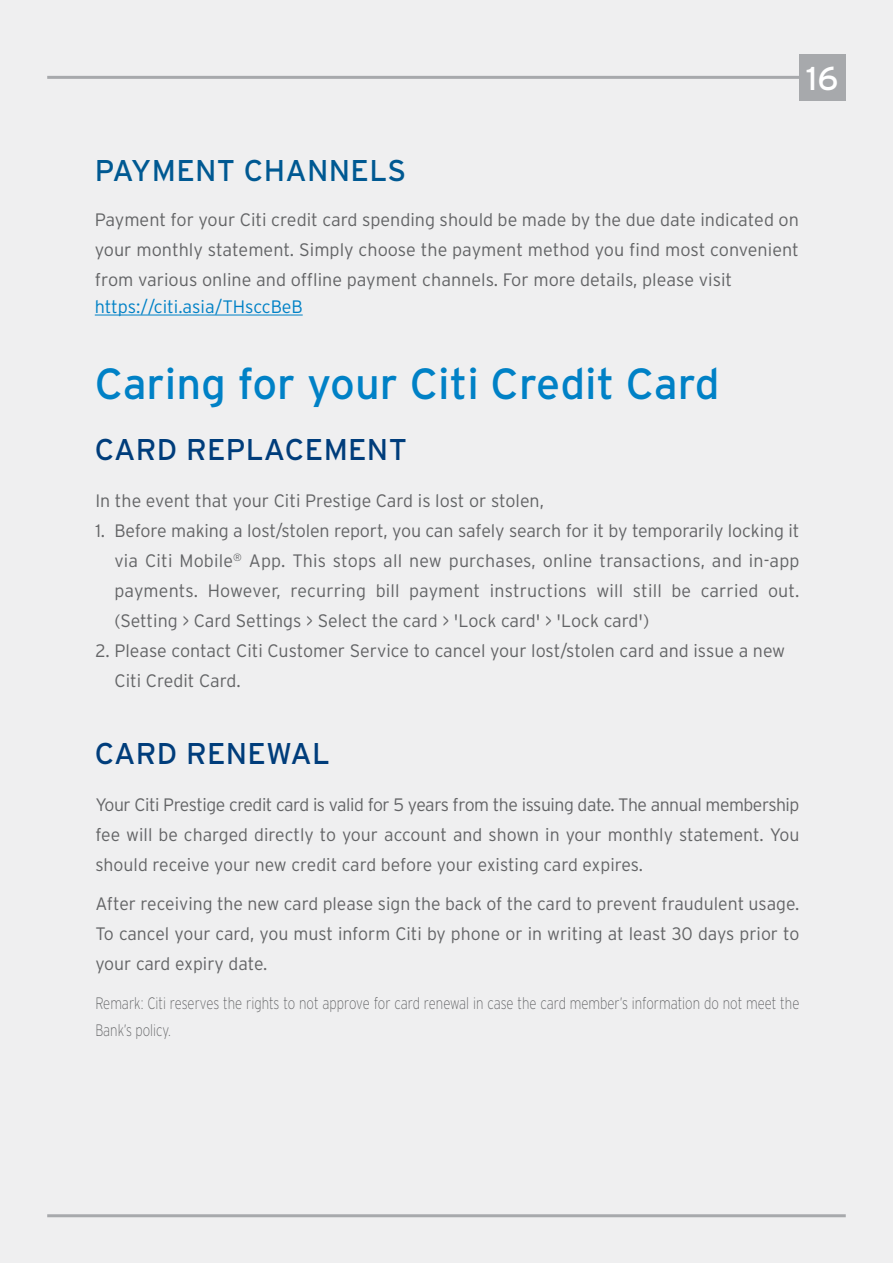
<style>
.page{position:relative;width:893px;height:1263px;background:#efeff0}
.page>*{position:absolute;margin:0;border:0;box-sizing:border-box;transform-origin:0 0}
.t1{font:43.5px "Interstate";color:#0081c6}
.t2{font:33px "Interstate";color:#fff}
.t3{font:30px "Interstate";letter-spacing:.01em;color:#003d7b}
.t4{font:30px "Interstate";letter-spacing:.01em;color:#005992}
.t5{font:300 18px/30px "Interstate";color:#636466;text-align:justify}
.t6{font:300 18px "Interstate";letter-spacing:-.005em;color:#0081c6}
.t7{font:200 16.5px/27px "Interstate";color:#636466;scale:.8 1}
</style>
<div class="page">
<hr style="left:47px;top:1214px;width:799px;height:3px;background:#a7a9ac">
<hr style="left:47px;top:76px;width:799px;height:3px;background:#a7a9ac">
<div style="left:799px;top:54px;width:47px;height:47px;background:#a7a9ac"></div>
<hr style="left:95px;top:315px;width:208px;height:1px;background:#0081c6">
<h2 class="t2" style="left:806px;top:60px;width:34px">16</h2>
<h3 class="t4" style="left:95px;top:153px;width:313px">PAYMENT CHANNELS</h3>
<p class="t5" style="left:95px;top:204px;width:706px">Payment for your Citi credit card spending should be made by the due date indicated on your monthly statement. Simply choose the payment method you find most convenient from various online and offline payment channels. For more details, please visit</p>
<p class="t6" style="left:95px;top:296px;width:209px">https://citi.asia/THsccBeB</p>
<h1 class="t1" style="left:95px;top:359px;width:626px">Caring for your Citi Credit Card</h1>
<h3 class="t3" style="left:95px;top:432px;width:314px">CARD REPLACEMENT</h3>
<p class="t5" style="left:95px;top:485px;width:450px">In the event that your Citi Prestige Card is lost or stolen,</p>
<p class="t5" style="left:114px;top:515px;width:686px;text-indent:-19px">1. Before making a lost/stolen report, you can safely search for it by temporarily locking it via Citi Mobile<sup>®</sup> App. This stops all new purchases, online transactions, and in-app payments. However, recurring bill payment instructions will still be carried out. (Setting &gt; Card Settings &gt; Select the card &gt; 'Lock card' &gt; 'Lock card')</p>
<p class="t5" style="left:114px;top:635px;width:672px;text-indent:-19px">2. Please contact Citi Customer Service to cancel your lost/stolen card and issue a new<br>Citi Credit Card.</p>
<h3 class="t3" style="left:95px;top:736px;width:237px">CARD RENEWAL</h3>
<p class="t5" style="left:95px;top:790px;width:706px">Your Citi Prestige credit card is valid for 5 years from the issuing date. The annual membership fee will be charged directly to your account and shown in your monthly statement. You should receive your new credit card before your existing card expires.</p>
<p class="t5" style="left:95px;top:889px;width:706px">After receiving the new card please sign the back of the card to prevent fraudulent usage.<br>To cancel your card, you must inform Citi by phone or in writing at least 30 days prior to your card expiry date.</p>
<p class="t7" style="left:95px;top:990px;width:882px">Remark: Citi reserves the rights to not approve for card renewal in case the card member’s information do not meet the<br>Bank’s policy.</p>
</div>
